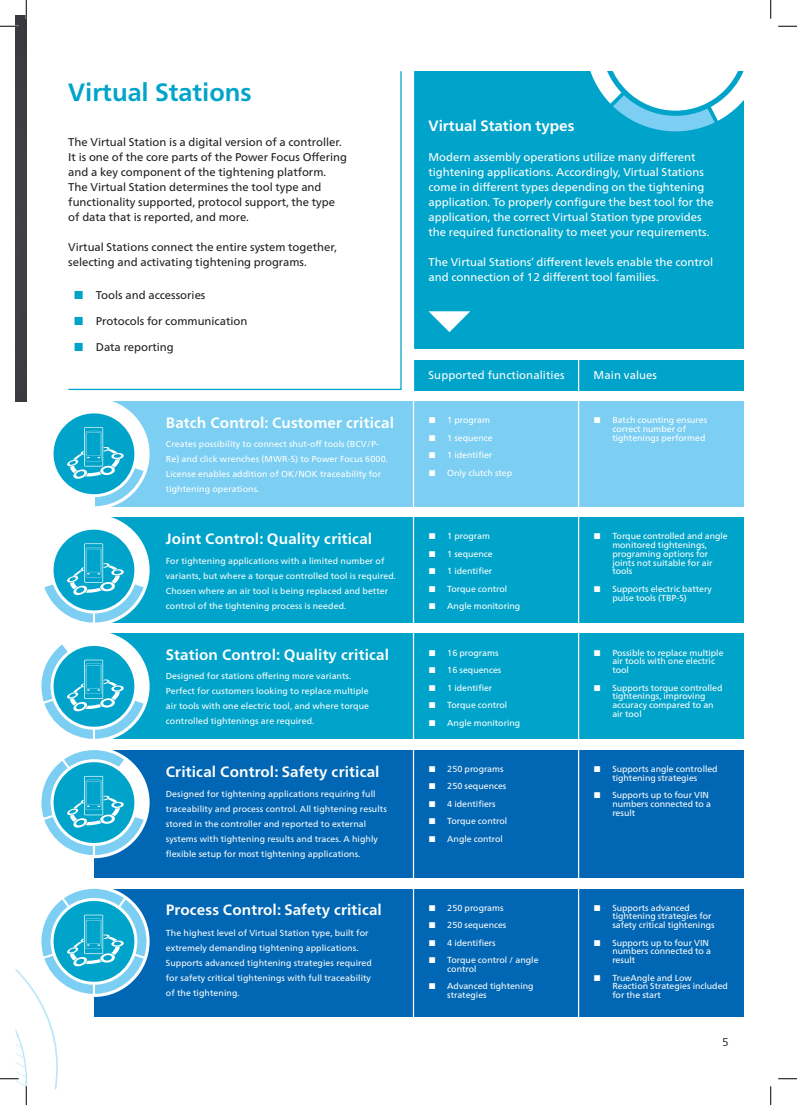
<style>
.page{position:relative;width:797px;height:1105px;background:#fff}
.page>*{position:absolute;margin:0;border:0;box-sizing:border-box;transform-origin:0 0}
.Page_Heading{font:700 25px "Neue Frutiger World";color:#00a4ca}
.Heading_1_Virtual_St{font:700 15px "Neue Frutiger World";letter-spacing:.01em;color:#fff}
.Page_Subheading_2{font:700 15px "Neue Frutiger World";color:#fff}
.Body{font:11.25px/15px "Neue Frutiger World";color:#231f20}
.Body-2{font:11.25px/15px "Neue Frutiger World";color:#fff}
.Heading_2_Virtual_St{font:11.25px "Neue Frutiger World";letter-spacing:.01em;color:#fff}
.Table_body{font:11.25px "Neue Frutiger World";color:#353b40}
.Body_text_Virtual_St{font:8.75px/8.8px "Neue Frutiger World";color:#fff}
.s1{font-family:"Arial";font-size:17.5px;color:#00a4ca}
.s2{font-family:"Arial";font-size:12.5px}
</style>
<div class="page">
<div style="left:413px;top:71px;width:330px;height:278px;background:#00a4ca"></div>
<div style="left:413px;top:360px;width:330px;height:30px;background:#00a4ca"></div>
<svg style="left:68px;top:71px;width:334px;height:320px"></svg>
<div style="left:94px;top:401px;width:649px;height:105px;background:#7ccff2"></div>
<div style="left:94px;top:634px;width:649px;height:105px;background:#00a4ca"></div>
<div style="left:94px;top:518px;width:649px;height:104px;background:#00a4ca"></div>
<div style="left:94px;top:750px;width:649px;height:128px;background:#0166b3"></div>
<div style="left:94px;top:889px;width:649px;height:127px;background:#0166b3"></div>
<hr style="left:578px;top:356px;width:1px;height:708px;background:#fff">
<hr style="left:413px;top:69px;width:1px;height:995px;background:#fff">
<div style="left:16px;top:16px;width:10px;height:385px;background:#3e3e43"></div>
<svg style="left:428px;top:311px;width:42px;height:21px"></svg>
<div style="left:38px;top:398px;width:112px;height:111px;border:6px solid #fff;border-radius:50%"></div>
<svg style="left:41px;top:401px;width:105px;height:105px"></svg>
<div style="left:38px;top:631px;width:112px;height:111px;border:6px solid #fff;border-radius:50%"></div>
<svg style="left:41px;top:634px;width:105px;height:105px"></svg>
<div style="left:38px;top:514px;width:112px;height:112px;border:6px solid #fff;border-radius:50%"></div>
<svg style="left:41px;top:518px;width:105px;height:104px"></svg>
<div style="left:38px;top:747px;width:112px;height:111px;border:6px solid #fff;border-radius:50%"></div>
<svg style="left:41px;top:750px;width:105px;height:105px"></svg>
<svg style="left:0;top:25px;width:19px;height:2px"></svg>
<svg style="left:778px;top:25px;width:19px;height:2px"></svg>
<svg style="left:778px;top:1078px;width:19px;height:1px"></svg>
<svg style="left:25px;top:0;width:2px;height:19px"></svg>
<svg style="left:0;top:889px;width:146px;height:216px"></svg>
<svg style="left:590px;top:0;width:181px;height:138px"></svg>
<svg style="left:770px;top:1086px;width:1px;height:19px"></svg>
<p class="Page_Heading" style="left:68px;top:71px;width:185px">Virtual Stations</p>
<p class="Body" style="left:68px;top:135px;width:280px">The Virtual Station is a digital version of a controller.<br>It is one of the core parts of the Power Focus Offering and a key component of the tightening platform.<br>The Virtual Station determines the tool type and functionality supported, protocol support, the type of data that is reported, and more.</p>
<p class="Body" style="left:68px;top:240px;width:270px">Virtual Stations connect the entire system together, selecting and activating tightening programs.</p>
<p class="Body" style="left:73px;top:288px;width:134px"><span class="s1">■</span> Tools and accessories</p>
<p class="Body" style="left:73px;top:314px;width:176px"><span class="s1">■</span> Protocols for communication</p>
<p class="Body" style="left:73px;top:340px;width:102px"><span class="s1">■</span> Data reporting</p>
<p class="Heading_1_Virtual_St" style="left:166px;top:409px;width:230px">Batch Control: Customer critical</p>
<p class="Body_text_Virtual_St" style="left:166px;top:436px;width:224px;line-height:15px">Creates possibility to connect shut-off tools (BCV/P-Re) and click wrenches (MWR-S) to Power Focus 6000.<br>License enables addition of OK/NOK traceability for tightening operations.</p>
<p class="Heading_1_Virtual_St" style="left:166px;top:526px;width:208px">Joint Control: Quality critical</p>
<p class="Body_text_Virtual_St" style="left:166px;top:554px;width:231px;line-height:15px">For tightening applications with a limited number of variants, but where a torque controlled tool is required.<br>Chosen where an air tool is being replaced and better control of the tightening process is needed.</p>
<p class="Heading_1_Virtual_St" style="left:166px;top:642px;width:225px">Station Control: Quality critical</p>
<p class="Body_text_Virtual_St" style="left:166px;top:669px;width:205px;line-height:15px">Designed for stations offering more variants.<br>Perfect for customers looking to replace multiple air tools with one electric tool, and where torque controlled tightenings are required.</p>
<p class="Heading_1_Virtual_St" style="left:166px;top:758px;width:215px">Critical Control: Safety critical</p>
<p class="Body_text_Virtual_St" style="left:166px;top:786px;width:222px;line-height:15px">Designed for tightening applications requiring full traceability and process control. All tightening results stored in the controller and reported to external systems with tightening results and traces. A highly flexible setup for most tightening applications.</p>
<p class="Heading_1_Virtual_St" style="left:166px;top:897px;width:217px">Process Control: Safety critical</p>
<p class="Body_text_Virtual_St" style="left:166px;top:925px;width:207px;line-height:15px">The highest level of Virtual Station type, built for extremely demanding tightening applications.<br>Supports advanced tightening strategies required for safety critical tightenings with full traceability of the tightening.</p>
<p class="Page_Subheading_2" style="left:428px;top:113px;width:147px">Virtual Station types</p>
<p class="Body-2" style="left:428px;top:150px;width:286px">Modern assembly operations utilize many different tightening applications. Accordingly, Virtual Stations come in different types depending on the tightening application. To properly configure the best tool for the application, the correct Virtual Station type provides the required functionality to meet your requirements.</p>
<p class="Body-2" style="left:428px;top:255px;width:286px">The Virtual Stations’ different levels enable the control and connection of 12 different tool families.</p>
<p class="Heading_2_Virtual_St" style="left:428px;top:367px;width:138px">Supported functionalities</p>
<p class="Heading_2_Virtual_St" style="left:593px;top:367px;width:65px">Main values</p>
<p class="Body_text_Virtual_St" style="left:428px;top:416px;width:63px"><span class="s2">■</span> 1 program</p>
<p class="Body_text_Virtual_St" style="left:428px;top:433px;width:66px"><span class="s2">■</span> 1 sequence</p>
<p class="Body_text_Virtual_St" style="left:428px;top:451px;width:65px"><span class="s2">■</span> 1 identifier</p>
<p class="Body_text_Virtual_St" style="left:428px;top:468px;width:85px"><span class="s2">■</span> Only clutch step</p>
<p class="Body_text_Virtual_St" style="left:428px;top:532px;width:63px"><span class="s2">■</span> 1 program</p>
<p class="Body_text_Virtual_St" style="left:428px;top:550px;width:66px"><span class="s2">■</span> 1 sequence</p>
<p class="Body_text_Virtual_St" style="left:428px;top:567px;width:65px"><span class="s2">■</span> 1 identifier</p>
<p class="Body_text_Virtual_St" style="left:428px;top:585px;width:80px"><span class="s2">■</span> Torque control</p>
<p class="Body_text_Virtual_St" style="left:428px;top:602px;width:93px"><span class="s2">■</span> Angle monitoring</p>
<p class="Body_text_Virtual_St" style="left:428px;top:648px;width:71px"><span class="s2">■</span> 16 programs</p>
<p class="Body_text_Virtual_St" style="left:428px;top:666px;width:74px"><span class="s2">■</span> 16 sequences</p>
<p class="Body_text_Virtual_St" style="left:428px;top:683px;width:65px"><span class="s2">■</span> 1 identifier</p>
<p class="Body_text_Virtual_St" style="left:428px;top:701px;width:80px"><span class="s2">■</span> Torque control</p>
<p class="Body_text_Virtual_St" style="left:428px;top:718px;width:93px"><span class="s2">■</span> Angle monitoring</p>
<p class="Body_text_Virtual_St" style="left:428px;top:765px;width:77px"><span class="s2">■</span> 250 programs</p>
<p class="Body_text_Virtual_St" style="left:428px;top:782px;width:79px"><span class="s2">■</span> 250 sequences</p>
<p class="Body_text_Virtual_St" style="left:428px;top:800px;width:69px"><span class="s2">■</span> 4 identifiers</p>
<p class="Body_text_Virtual_St" style="left:428px;top:817px;width:80px"><span class="s2">■</span> Torque control</p>
<p class="Body_text_Virtual_St" style="left:428px;top:835px;width:76px"><span class="s2">■</span> Angle control</p>
<p class="Body_text_Virtual_St" style="left:428px;top:903px;width:77px"><span class="s2">■</span> 250 programs</p>
<p class="Body_text_Virtual_St" style="left:428px;top:921px;width:79px"><span class="s2">■</span> 250 sequences</p>
<p class="Body_text_Virtual_St" style="left:428px;top:938px;width:69px"><span class="s2">■</span> 4 identifiers</p>
<p class="Body_text_Virtual_St" style="left:447px;top:956px;width:93px;text-indent:-19px"><span class="s2">■</span> Torque control / angle control</p>
<p class="Body_text_Virtual_St" style="left:447px;top:982px;width:88px;text-indent:-19px"><span class="s2">■</span> Advanced tightening strategies</p>
<p class="Body_text_Virtual_St" style="left:612px;top:416px;width:96px;text-indent:-19px"><span class="s2">■</span> Batch counting ensures correct number of tightenings performed</p>
<p class="Body_text_Virtual_St" style="left:612px;top:532px;width:117px;text-indent:-19px"><span class="s2">■</span> Torque controlled and angle monitored tightenings, programing options for joints not suitable for air tools</p>
<p class="Body_text_Virtual_St" style="left:612px;top:585px;width:101px;text-indent:-19px"><span class="s2">■</span> Supports electric battery pulse tools (TBP-S)</p>
<p class="Body_text_Virtual_St" style="left:612px;top:648px;width:113px;text-indent:-19px"><span class="s2">■</span> Possible to replace multiple air tools with one electric tool</p>
<p class="Body_text_Virtual_St" style="left:612px;top:683px;width:112px;text-indent:-19px"><span class="s2">■</span> Supports torque controlled tightenings, improving accuracy compared to an air tool</p>
<p class="Body_text_Virtual_St" style="left:593px;top:765px;width:126px;text-align:center"><span class="s2">■</span> Supports angle controlled tightening strategies</p>
<p class="Body_text_Virtual_St" style="left:612px;top:791px;width:100px;text-indent:-19px"><span class="s2">■</span> Supports up to four VIN numbers connected to a result</p>
<p class="Body_text_Virtual_St" style="left:612px;top:903px;width:104px;text-indent:-19px"><span class="s2">■</span> Supports advanced tightening strategies for safety critical tightenings</p>
<p class="Body_text_Virtual_St" style="left:612px;top:938px;width:100px;text-indent:-19px"><span class="s2">■</span> Supports up to four VIN numbers connected to a result</p>
<p class="Body_text_Virtual_St" style="left:612px;top:973px;width:117px;text-indent:-19px"><span class="s2">■</span> TrueAngle and Low<br>Reaction Strategies included for the start</p>
<p class="Table_body" style="left:722px;top:1033px;width:8px">5</p>
</div>
